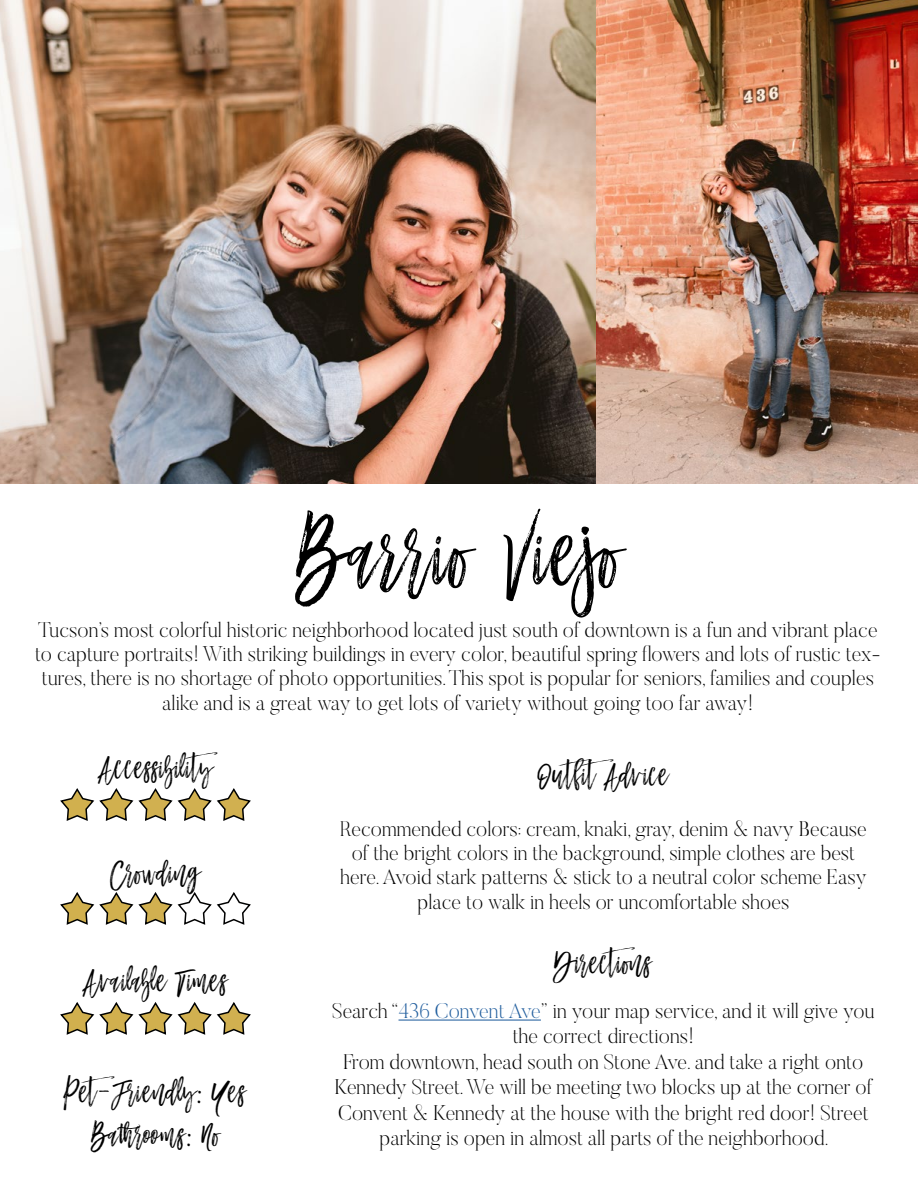
<style>
.page{position:relative;width:918px;height:1188px;background:#fff}
.page>*{position:absolute;margin:0;border:0;box-sizing:border-box;transform-origin:0 0}
.t1{font:108px "Ashley";letter-spacing:.005em;color:#000}
.t2{font:36px/43.2px "Ashley";color:#000;text-align:center}
.t3{font:200 21px/24.5px "Butler";color:#000;text-align:center}
.s1{color:#215e9e}
</style>
<div class="page">
<hr style="left:399px;top:1020px;width:142px;height:1px;background:#215e9e">
<img style="left:0;top:0;width:918px;height:484px">
<svg style="left:60px;top:788px;width:191px;height:33px"></svg>
<svg style="left:60px;top:892px;width:191px;height:33px"></svg>
<svg style="left:60px;top:1002px;width:191px;height:33px"></svg>
<h1 class="t1" style="left:296px;top:498px;width:328px">Barrio Viejo</h1>
<p class="t3" style="left:35px;top:617px;width:847px">Tucson’s most colorful historic neighborhood located just south of downtown is a fun and vibrant place to capture portraits! With striking buildings in every color, beautiful spring flowers and lots of rustic tex&shy;tures, there is no shortage of photo opportunities. This spot is popular for seniors, families and couples alike and is a great way to get lots of variety without going too far away!</p>
<h2 class="t2" style="left:98px;top:750px;width:128px">Accessibility</h2>
<h2 class="t2" style="left:110px;top:854px;width:92px">Crowding</h2>
<h2 class="t2" style="left:83px;top:962px;width:147px">Available Times</h2>
<h2 class="t2" style="left:65px;top:1073px;width:183px">Pet-Friendly: Yes<br>Bathrooms: No</h2>
<h2 class="t2" style="left:538px;top:756px;width:133px">OutfitAdvice</h2>
<p class="t3" style="left:340px;top:816px;width:528px">Recommended colors: cream, knaki, gray, denim &amp; navy Because of the bright colors in the background, simple clothes are best here. Avoid stark patterns &amp; stick to a neutral color scheme Easy place to walk in heels or uncomfortable shoes</p>
<h2 class="t2" style="left:555px;top:944px;width:99px">Directions</h2>
<p class="t3" style="left:332px;top:998px;width:544px;line-height:25.5px">Search “<span class="s1">436 Convent Ave</span>” in your map service, and it will give you the correct directions!<br>From downtown, head south on Stone Ave. and take a right onto Kennedy Street. We will be meeting two blocks up at the corner of Convent &amp; Kennedy at the house with the bright red door! Street parking is open in almost all parts of the neighborhood.</p>
</div>
